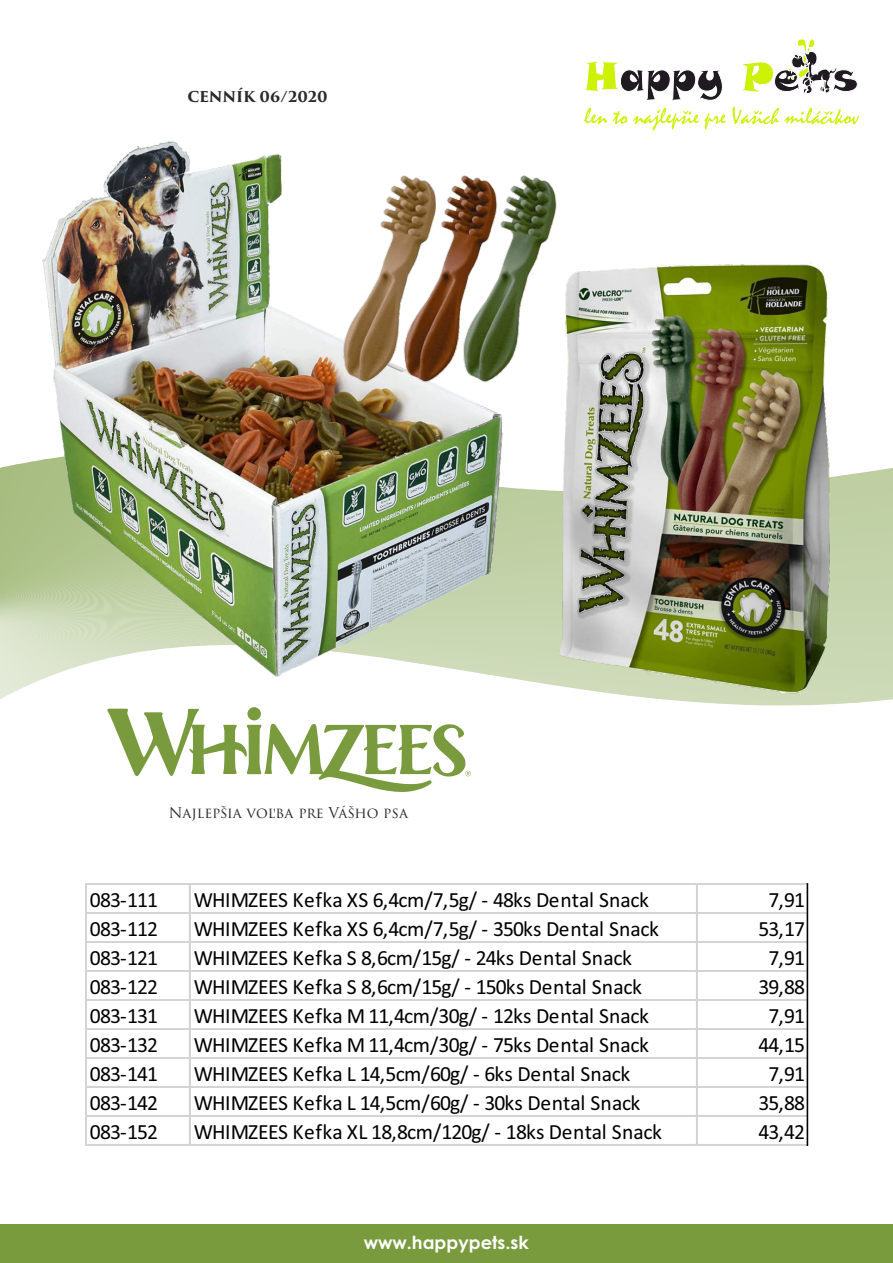
<style>
.page{position:relative;width:893px;height:1263px;background:#fff}
.page>*{position:absolute;margin:0;border:0;box-sizing:border-box;transform-origin:0 0}
.t1{font:21.75px "Calibri";letter-spacing:-.025em;color:#000}
.t2{font:700 18px "Century Gothic";color:#fefefe}
.t3{font:14.55px "Trajan Pro 3";letter-spacing:-.005em;color:#2b2a29}
.t4{font:700 14.55px "Trajan Pro 3";letter-spacing:-.01em;color:#2b2a29}
</style>
<div class="page">
<svg style="left:584px;top:39px;width:275px;height:92px"></svg>
<div style="left:0;top:1224px;width:893px;height:39px;background:#799b3e"></div>
<hr style="left:86px;top:884px;width:721px;height:1px;background:#d4d4d4">
<hr style="left:86px;top:913px;width:721px;height:1px;background:#d4d4d4">
<hr style="left:86px;top:912px;width:721px;height:1px;background:#d4d4d4">
<hr style="left:86px;top:942px;width:721px;height:1px;background:#d4d4d4">
<hr style="left:86px;top:941px;width:721px;height:1px;background:#d4d4d4">
<hr style="left:86px;top:970px;width:721px;height:2px;background:#d4d4d4">
<hr style="left:86px;top:999px;width:721px;height:2px;background:#d4d4d4">
<hr style="left:86px;top:1028px;width:721px;height:2px;background:#d4d4d4">
<hr style="left:86px;top:1057px;width:721px;height:2px;background:#d4d4d4">
<hr style="left:86px;top:1086px;width:721px;height:2px;background:#d4d4d4">
<hr style="left:86px;top:1115px;width:721px;height:2px;background:#d4d4d4">
<hr style="left:86px;top:1144px;width:721px;height:2px;background:#d4d4d4">
<hr style="left:86px;top:884px;width:1px;height:262px;background:#d4d4d4">
<hr style="left:189px;top:884px;width:2px;height:262px;background:#d4d4d4">
<hr style="left:696px;top:884px;width:2px;height:262px;background:#d4d4d4">
<hr style="left:807px;top:884px;width:2px;height:262px;background:#d4d4d4">
<hr style="left:807px;top:884px;width:1px;height:262px;background:#000">
<svg style="left:0;top:459px;width:893px;height:333px"></svg>
<img style="left:552px;top:262px;width:280px;height:434px">
<img style="left:43px;top:141px;width:460px;height:536px">
<img style="left:333px;top:158px;width:238px;height:239px">
<p class="t4" style="left:187px;top:91px;width:142px">CENNÍK 06/2020</p>
<p class="t3" style="left:169px;top:807px;width:241px">Najlepšia voľba pre Vášho psa</p>
<p class="t1" style="left:90px;top:890px;width:70px">083-111</p>
<p class="t1" style="left:194px;top:890px;width:457px">WHIMZEES Kefka XS 6,4cm/7,5g/ - 48ks Dental Snack</p>
<p class="t1" style="left:768px;top:890px;width:38px">7,91</p>
<p class="t1" style="left:90px;top:919px;width:70px">083-112</p>
<p class="t1" style="left:194px;top:919px;width:467px">WHIMZEES Kefka XS 6,4cm/7,5g/ - 350ks Dental Snack</p>
<p class="t1" style="left:758px;top:919px;width:48px">53,17</p>
<p class="t1" style="left:90px;top:948px;width:70px">083-121</p>
<p class="t1" style="left:194px;top:948px;width:440px">WHIMZEES Kefka S 8,6cm/15g/ - 24ks Dental Snack</p>
<p class="t1" style="left:768px;top:948px;width:38px">7,91</p>
<p class="t1" style="left:90px;top:977px;width:70px">083-122</p>
<p class="t1" style="left:194px;top:977px;width:450px">WHIMZEES Kefka S 8,6cm/15g/ - 150ks Dental Snack</p>
<p class="t1" style="left:758px;top:977px;width:48px">39,88</p>
<p class="t1" style="left:90px;top:1006px;width:70px">083-131</p>
<p class="t1" style="left:194px;top:1006px;width:457px">WHIMZEES Kefka M11,4cm/30g/ - 12ks Dental Snack</p>
<p class="t1" style="left:768px;top:1006px;width:38px">7,91</p>
<p class="t1" style="left:90px;top:1035px;width:70px">083-132</p>
<p class="t1" style="left:194px;top:1035px;width:457px">WHIMZEES Kefka M11,4cm/30g/ - 75ks Dental Snack</p>
<p class="t1" style="left:758px;top:1035px;width:48px">44,15</p>
<p class="t1" style="left:90px;top:1064px;width:70px">083-141</p>
<p class="t1" style="left:194px;top:1064px;width:438px">WHIMZEES Kefka L 14,5cm/60g/ - 6ks Dental Snack</p>
<p class="t1" style="left:768px;top:1064px;width:38px">7,91</p>
<p class="t1" style="left:90px;top:1093px;width:70px">083-142</p>
<p class="t1" style="left:194px;top:1093px;width:448px">WHIMZEES Kefka L 14,5cm/60g/ - 30ks Dental Snack</p>
<p class="t1" style="left:758px;top:1093px;width:48px">35,88</p>
<p class="t1" style="left:90px;top:1122px;width:70px">083-152</p>
<p class="t1" style="left:194px;top:1122px;width:470px">WHIMZEES Kefka XL 18,8cm/120g/ - 18ks Dental Snack</p>
<p class="t1" style="left:758px;top:1122px;width:48px">43,42</p>
<p class="t2" style="left:364px;top:1235px;width:167px">www.happypets.sk</p>
</div>
